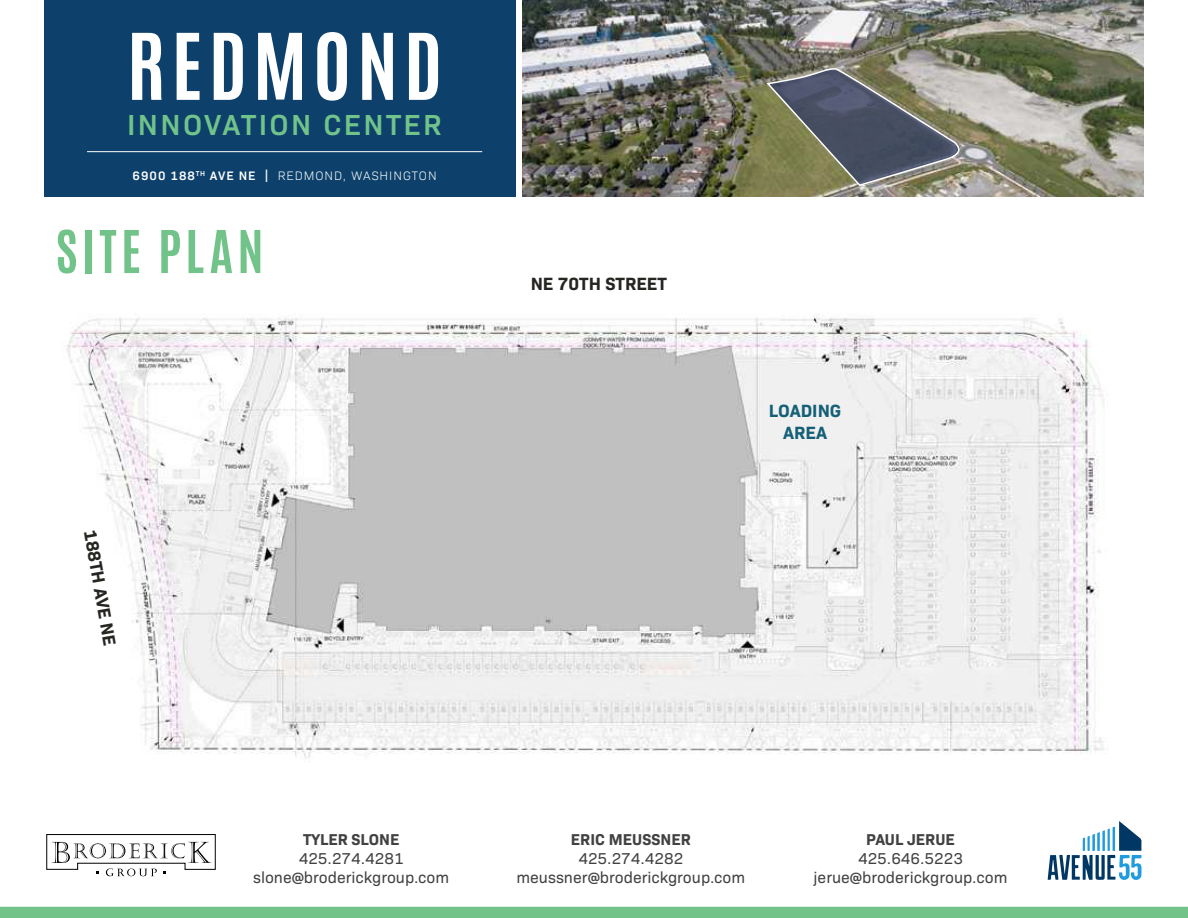
<style>
.page{position:relative;width:1188px;height:918px;background:#fff}
.page>*{position:absolute;margin:0;border:0;box-sizing:border-box;transform-origin:0 0}
.t1{font:700 78px "Antonio";letter-spacing:.08em;color:#fff}
.t2{font:700 50.1px "Antonio";letter-spacing:.085em;color:#71c38a}
.t3{font:600 29.4px "Bio Sans";letter-spacing:.08em;color:#71c38a}
.t4{font:700 18px "Bio Sans";color:#262522}
.t5{font:700 18px/21.6px "Bio Sans";color:#156077;text-align:center}
.t6{font:15.9px/19.2px "Bio Sans";color:#414042;text-align:center}
.t7{font:700 15.9px "Bio Sans";color:#414042}
.t8{font:300 12.45px "Bio Sans";letter-spacing:.08em;color:#fff}
.s1{font-weight:600}
</style>
<div class="page">
<svg style="left:1048px;top:821px;width:94px;height:59px"></svg>
<svg style="left:46px;top:834px;width:170px;height:42px"></svg>
<div style="left:0;top:907px;width:1188px;height:11px;background:#71c38a"></div>
<div style="left:44px;top:0;width:471px;height:197px;background:#0d416b"></div>
<hr style="left:87px;top:151px;width:395px;height:1px;background:#fff">
<img style="left:523px;top:0;width:621px;height:197px">
<img style="left:66px;top:314px;width:1038px;height:445px">
<svg style="left:766px;top:68px;width:194px;height:121px;background:#71746c"></svg>
<h1 class="t1" style="left:127px;top:8px;width:317px">REDMOND</h1>
<h3 class="t3" style="left:127px;top:103px;width:316px">INNOVATION CENTER</h3>
<p class="t8" style="left:133px;top:167px;width:305px"><span class="s1">6900 188</span><sup>TH</sup> <span class="s1">AVE NE |</span> REDMOND, WASHINGTON</p>
<h2 class="t2" style="left:56px;top:214px;width:210px">SITE PLAN</h2>
<p class="t4" style="left:531px;top:270px;width:138px">NE 70TH STREET</p>
<p class="t4" style="left:104px;top:528px;width:118px;rotate:80deg">188TH AVE NE</p>
<p class="t5" style="left:769px;top:398px;width:74px">LOADING<br>AREA</p>
<p class="t7" style="left:303px;top:827px;width:98px">TYLER SLONE</p>
<p class="t6" style="left:253px;top:848px;width:198px">425.274.4281 slone@broderickgroup.com</p>
<p class="t7" style="left:571px;top:827px;width:121px">ERIC MEUSSNER</p>
<p class="t6" style="left:516px;top:848px;width:230px">425.274.4282 meussner@broderickgroup.com</p>
<p class="t7" style="left:866px;top:827px;width:90px">PAUL JERUE</p>
<p class="t6" style="left:814px;top:848px;width:195px">425.646.5223 jerue@broderickgroup.com</p>
</div>
